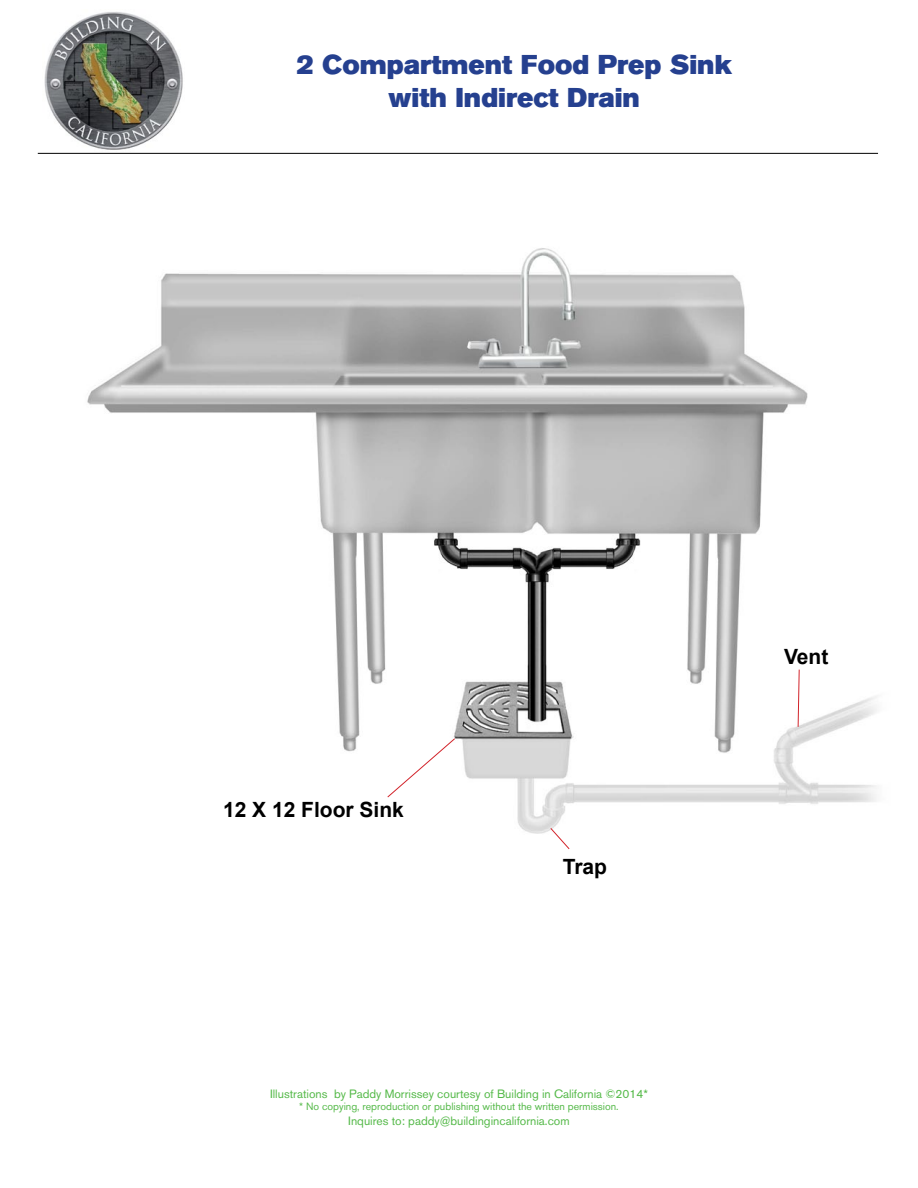
<style>
.page{position:relative;width:918px;height:1188px;background:#fff}
.page>*{position:absolute;margin:0;border:0;box-sizing:border-box;transform-origin:0 0}
.t1{font:27px/32.4px "Akzidenz Grotesk BE Super";color:#25408f;text-align:center}
.t2{font:700 21px "Arial";color:#000}
.t3{font:12px "Akzidenz Grotesk BE";color:#54b948}
.t4{font:10.5px "Akzidenz Grotesk BE";color:#54b948}
</style>
<div class="page">
<img style="left:87px;top:248px;width:790px;height:586px">
<svg style="left:387px;top:738px;width:69px;height:60px"></svg>
<svg style="left:550px;top:827px;width:20px;height:22px"></svg>
<svg style="left:797px;top:669px;width:3px;height:59px"></svg>
<img style="left:44px;top:12px;width:139px;height:138px">
<hr style="left:38px;top:153px;width:840px;height:1px;background:#000">
<h1 class="t1" style="left:296px;top:49px;width:437px">2 Compartment Food Prep Sink with Indirect Drain</h1>
<h2 class="t2" style="left:223px;top:797px;width:182px">12 X 12 Floor Sink</h2>
<h2 class="t2" style="left:563px;top:855px;width:46px">Trap</h2>
<p class="t3" style="left:270px;top:1086px;width:379px">Illustrations by Paddy Morrissey courtesy of Building in California ©2014*</p>
<p class="t4" style="left:299px;top:1100px;width:321px">* No copying, reproduction or publishing without the written permission.</p>
<p class="t3" style="left:348px;top:1113px;width:223px">Inquires to: paddy@buildingincalifornia.com</p>
<h2 class="t2" style="left:784px;top:645px;width:46px">Vent</h2>
</div>
